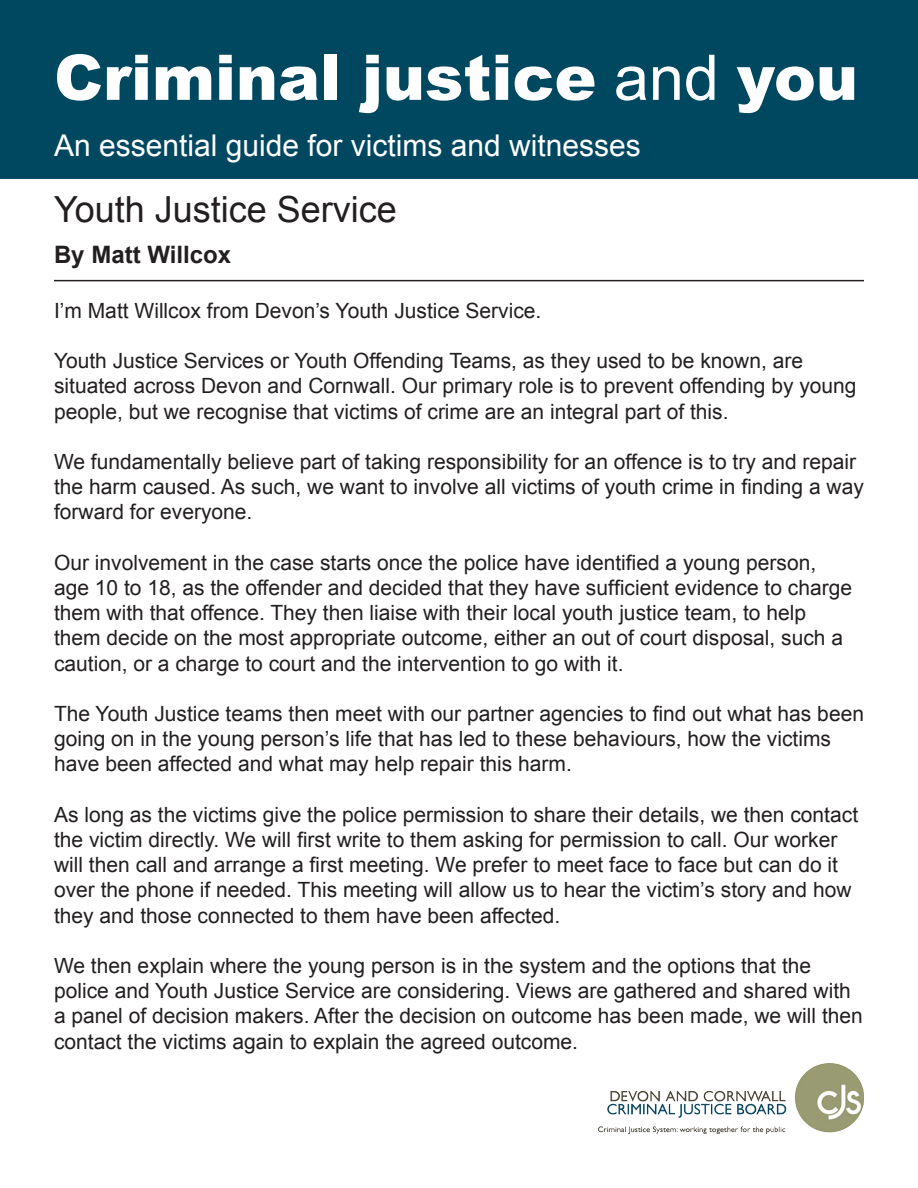
<style>
.page{position:relative;width:918px;height:1188px;background:#fff}
.page>*{position:absolute;margin:0;border:0;box-sizing:border-box;transform-origin:0 0}
.Front_cover_header{font:900 63px "Arial";color:#fff}
.Header_2_light_24{font:36px "Arial";color:#231f20}
.Front_cover_header-2{font:30px "Arial";color:#fff}
.Header_4_bold_14{font:700 24px "Arial";color:#231f20}
.Intro_text{font:21px/25.2px "Arial";color:#231f20}
.s1{font-weight:400}
</style>
<div class="page">
<div style="left:0;top:0;width:918px;height:179px;background:#004860"></div>
<hr style="left:54px;top:280px;width:810px;height:1px;background:#231f20">
<img style="left:599px;top:1063px;width:265px;height:71px">
<p class="Front_cover_header" style="left:54px;top:32px;width:805px">Criminal justice <span class="s1">and</span> you</p>
<p class="Front_cover_header-2" style="left:54px;top:126px;width:588px">An essential guide for victims and witnesses</p>
<p class="Header_2_light_24" style="left:54px;top:186px;width:344px">Youth Justice Service</p>
<p class="Header_4_bold_14" style="left:54px;top:239px;width:179px">By Matt Willcox</p>
<p class="Intro_text" style="left:54px;top:298px;width:489px">I’m Matt Willcox from Devon’s Youth Justice Service.</p>
<p class="Intro_text" style="left:54px;top:349px;width:804px">Youth Justice Services or Youth Offending Teams, as they used to be known, are situated across Devon and Cornwall. Our primary role is to prevent offending by young people, but we recognise that victims of crime are an integral part of this.</p>
<p class="Intro_text" style="left:54px;top:449px;width:811px">We fundamentally believe part of taking responsibility for an offence is to try and repair the harm caused. As such, we want to involve all victims of youth crime in finding a way forward for everyone.</p>
<p class="Intro_text" style="left:54px;top:550px;width:800px">Our involvement in the case starts once the police have identified a young person, age 10 to 18, as the offender and decided that they have sufficient evidence to charge them with that offence. They then liaise with their local youth justice team, to help them decide on the most appropriate outcome, either an out of court disposal, such a caution, or a charge to court and the intervention to go with it.</p>
<p class="Intro_text" style="left:54px;top:701px;width:812px">The Youth Justice teams then meet with our partner agencies to find out what has been going on in the young person’s life that has led to these behaviours, how the victims have been affected and what may help repair this harm.</p>
<p class="Intro_text" style="left:54px;top:802px;width:806px">As long as the victims give the police permission to share their details, we then contact the victim directly. We will first write to them asking for permission to call. Our worker will then call and arrange a first meeting. We prefer to meet face to face but can do it over the phone if needed. This meeting will allow us to hear the victim’s story and how they and those connected to them have been affected.</p>
<p class="Intro_text" style="left:54px;top:953px;width:810px">We then explain where the young person is in the system and the options that the police and Youth Justice Service are considering. Views are gathered and shared with a panel of decision makers. After the decision on outcome has been made, we will then contact the victims again to explain the agreed outcome.</p>
</div>
